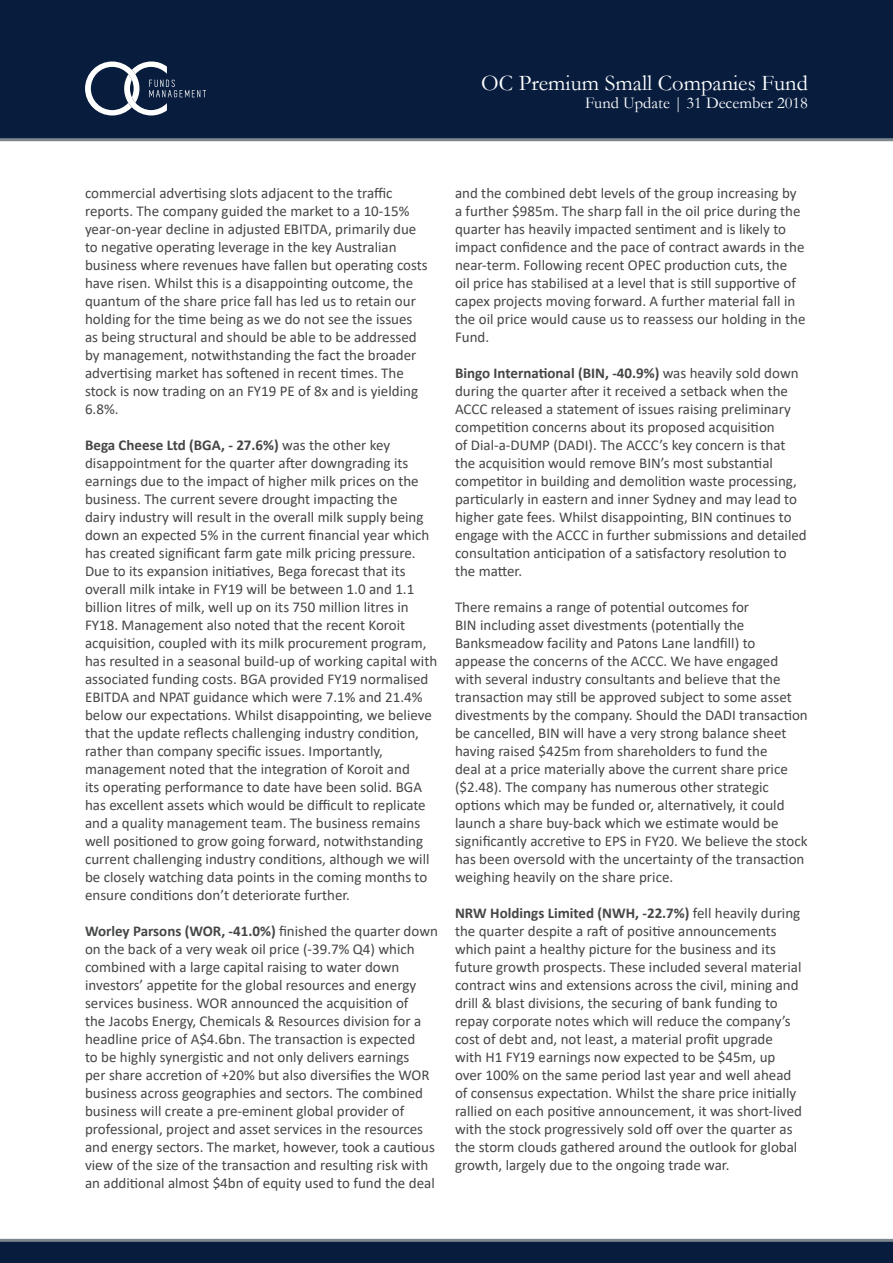
<style>
.page{position:relative;width:893px;height:1263px;background:#fff}
.page>*{position:absolute;margin:0;border:0;box-sizing:border-box;transform-origin:0 0}
.t1{font:22.5px "Garamond";color:#fff}
.t2{font:16.5px "Garamond";color:#fff}
.t3{font:15px/18px "Calibri";color:#454647}
.s1{font-weight:700}
</style>
<div class="page">
<div style="left:0;top:1240px;width:893px;height:23px;background:#081d3e"></div>
<hr style="left:0;top:1239px;width:893px;height:3px;background:#7e868d">
<div style="left:0;top:0;width:893px;height:138px;background:#081d3e"></div>
<hr style="left:0;top:138px;width:893px;height:3px;background:#7e868d">
<svg style="left:85px;top:61px;width:121px;height:54px"></svg>
<h1 class="t1" style="left:481px;top:68px;width:328px">OC Premium Small Companies Fund</h1>
<p class="t2" style="left:585px;top:92px;width:224px">Fund Update | 31 December 2018</p>
<p class="t3" style="left:85px;top:184px;width:344px">commercial advertising slots adjacent to the traffic reports. The company guided the market to a 10-15% year-on-year decline in adjusted EBITDA, primarily due to negative operating leverage in the key Australian business where revenues have fallen but operating costs have risen. Whilst this is a disappointing outcome, the quantum of the share price fall has led us to retain our holding for the time being as we do not see the issues as being structural and should be able to be addressed by management, notwithstanding the fact the broader advertising market has softened in recent times. The stock is now trading on an FY19 PE of 8x and is yielding 6.8%.</p>
<p class="t3" style="left:85px;top:436px;width:354px"><span class="s1">Bega Cheese Ltd (BGA, - 27.6%)</span> was the other key disappointment for the quarter after downgrading its earnings due to the impact of higher milk prices on the business. The current severe drought impacting the<br>dairy industry will result in the overall milk supply being down an expected 5% in the current financial year which has created significant farm gate milk pricing pressure.<br>Due to its expansion initiatives, Bega forecast that its overall milk intake in FY19 will be between 1.0 and 1.1 billion litres of milk, well up on its 750 million litres in FY18. Management also noted that the recent Koroit acquisition, coupled with its milk procurement program, has resulted in a seasonal build-up of working capital with associated funding costs. BGA provided FY19 normalised EBITDA and NPAT guidance which were 7.1% and 21.4% below our expectations. Whilst disappointing, we believe that the update reflects challenging industry condition, rather than company specific issues. Importantly, management noted that the integration of Koroit and<br>its operating performance to date have been solid. BGA has excellent assets which would be difficult to replicate and a quality management team. The business remains well positioned to grow going forward, notwithstanding current challenging industry conditions, although we will be closely watching data points in the coming months to ensure conditions don’t deteriorate further.</p>
<p class="t3" style="left:85px;top:922px;width:354px"><span class="s1">Worley Parsons (WOR, -41.0%)</span> finished the quarter down on the back of a very weak oil price (-39.7% Q4) which combined with a large capital raising to water down investors’ appetite for the global resources and energy services business. WOR announced the acquisition of<br>the Jacobs Energy, Chemicals &amp; Resources division for a headline price of A$4.6bn. The transaction is expected<br>to be highly synergistic and not only delivers earnings<br>per share accretion of +20% but also diversifies the WOR business across geographies and sectors. The combined business will create a pre-eminent global provider of professional, project and asset services in the resources and energy sectors. The market, however, took a cautious view of the size of the transaction and resulting risk with an additional almost $4bn of equity used to fund the deal</p>
<p class="t3" style="left:455px;top:184px;width:352px">and the combined debt levels of the group increasing by a further $985m. The sharp fall in the oil price during the quarter has heavily impacted sentiment and is likely to impact confidence and the pace of contract awards in the near-term. Following recent OPEC production cuts, the oil price has stabilised at a level that is still supportive of capex projects moving forward. A further material fall in the oil price would cause us to reassess our holding in the Fund.</p>
<p class="t3" style="left:455px;top:364px;width:353px"><span class="s1">Bingo International (BIN, -40.9%)</span> was heavily sold down during the quarter after it received a setback when the ACCC released a statement of issues raising preliminary competition concerns about its proposed acquisition<br>of Dial-a-DUMP (DADI). The ACCC’s key concern is that the acquisition would remove BIN’s most substantial competitor in building and demolition waste processing, particularly in eastern and inner Sydney and may lead to higher gate fees. Whilst disappointing, BIN continues to engage with the ACCC in further submissions and detailed consultation anticipation of a satisfactory resolution to the matter.</p>
<p class="t3" style="left:455px;top:598px;width:354px">There remains a range of potential outcomes for<br>BIN including asset divestments (potentially the Banksmeadow facility and Patons Lane landfill) to appease the concerns of the ACCC. We have engaged with several industry consultants and believe that the transaction may still be approved subject to some asset divestments by the company. Should the DADI transaction be cancelled, BIN will have a very strong balance sheet having raised $425m from shareholders to fund the<br>deal at a price materially above the current share price ($2.48). The company has numerous other strategic options which may be funded or, alternatively, it could launch a share buy-back which we estimate would be significantly accretive to EPS in FY20. We believe the stock has been oversold with the uncertainty of the transaction weighing heavily on the share price.</p>
<p class="t3" style="left:455px;top:904px;width:349px"><span class="s1">NRW Holdings Limited (NWH, -22.7%)</span> fell heavily during the quarter despite a raft of positive announcements which paint a healthy picture for the business and its future growth prospects. These included several material contract wins and extensions across the civil, mining and drill &amp; blast divisions, the securing of bank funding to repay corporate notes which will reduce the company’s cost of debt and, not least, a material profit upgrade with H1 FY19 earnings now expected to be $45m, up over 100% on the same period last year and well ahead of consensus expectation. Whilst the share price initially rallied on each positive announcement, it was short-lived with the stock progressively sold off over the quarter as the storm clouds gathered around the outlook for global growth, largely due to the ongoing trade war.</p>
</div>
